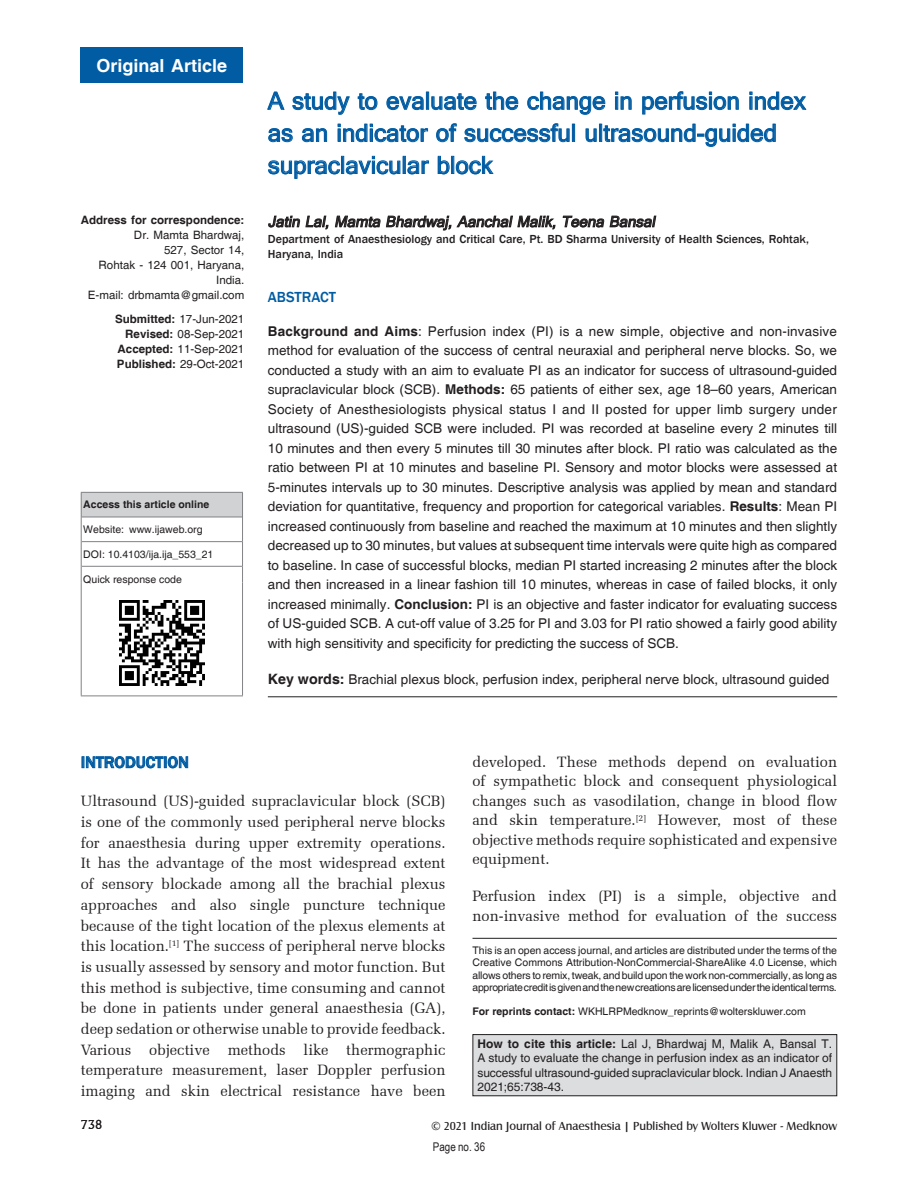
<style>
.page{position:relative;width:918px;height:1188px;background:#fff}
.page>*{position:absolute;margin:0;border:0;box-sizing:border-box;transform-origin:0 0}
.AT{font:24px/32.1px "Microsoft Sans Serif";color:#015ca3}
.AH{font:700 18px "Helvetica";color:#fff}
.t1{font:500 16.5px "Franklin Gothic";color:#015ca3}
.TX{font:15px/20.7px "Zapf Elliptical 711 BT";color:#231f20;text-align:justify}
.AU{font:italic 15px "Microsoft Sans Serif";color:#231f20}
.ABSH{font:500 15px "Franklin Gothic";color:#015ca3}
.ABS{font:13.5px/19.5px "Helvetica";color:#231f20;text-align:justify}
.KWD{font:13.5px "Helvetica";color:#231f20}
.HTC{font:12px/14.4px "Helvetica";letter-spacing:-.01em;color:#231f20;text-align:justify}
.AFF{font:500 12px/14.4px "Franklin Gothic";color:#231f20}
.t2{font:12px "Castle T";color:#231f20}
.TX-2{font:12px "Arial Narrow";color:#231f20}
.FOLIO_V{font:300 12px "Flareserif 821 BT";color:#231f20}
.ADD{font:11.55px/15px "Helvetica";color:#231f20;text-align:right}
.HIS{font:11.55px "Helvetica";color:#231f20}
.Reprint{font:10.5px/12.6px "Helvetica";letter-spacing:-.025em;color:#231f20;text-align:justify}
.WEB{font:10.5px "Helvetica";color:#231f20}
.Reprint-2{font:10.5px "Helvetica";color:#231f20}
.AAO{font:700 10.5px "Helvetica";color:#231f20}
.s1{font-weight:700}
.s2{font-weight:700;font-size:14.25px}
</style>
<div class="page">
<svg style="left:82px;top:756px;width:106px;height:13px"></svg>
<div style="left:81px;top:47px;width:162px;height:36px;background:#015ca3"></div>
<svg style="left:268px;top:215px;width:61px;height:15px"></svg>
<svg style="left:335px;top:215px;width:45px;height:13px"></svg>
<svg style="left:386px;top:215px;width:170px;height:16px"></svg>
<svg style="left:563px;top:215px;width:93px;height:13px"></svg>
<svg style="left:267px;top:91px;width:18px;height:19px"></svg>
<svg style="left:292px;top:91px;width:58px;height:24px"></svg>
<svg style="left:357px;top:93px;width:21px;height:17px"></svg>
<svg style="left:386px;top:96px;width:38px;height:14px"></svg>
<div style="left:426px;top:92px;width:3px;height:18px;border:1px solid #015ca3"></div>
<svg style="left:431px;top:93px;width:46px;height:17px"></svg>
<svg style="left:485px;top:91px;width:34px;height:19px"></svg>
<svg style="left:527px;top:91px;width:79px;height:24px"></svg>
<svg style="left:615px;top:92px;width:17px;height:18px"></svg>
<svg style="left:642px;top:91px;width:97px;height:24px"></svg>
<svg style="left:749px;top:91px;width:58px;height:19px"></svg>
<svg style="left:268px;top:128px;width:25px;height:14px"></svg>
<svg style="left:302px;top:128px;width:25px;height:14px"></svg>
<svg style="left:338px;top:123px;width:90px;height:19px"></svg>
<svg style="left:436px;top:123px;width:21px;height:19px"></svg>
<svg style="left:464px;top:123px;width:106px;height:19px"></svg>
<div style="left:572px;top:124px;width:3px;height:18px;border:1px solid #015ca3"></div>
<svg style="left:585px;top:128px;width:12px;height:14px"></svg>
<div style="left:599px;top:124px;width:3px;height:18px;border:1px solid #015ca3"></div>
<svg style="left:603px;top:123px;width:173px;height:24px"></svg>
<svg style="left:268px;top:160px;width:72px;height:19px"></svg>
<div style="left:341px;top:156px;width:3px;height:18px;border:1px solid #015ca3"></div>
<svg style="left:346px;top:156px;width:55px;height:19px"></svg>
<div style="left:403px;top:156px;width:3px;height:18px;border:1px solid #015ca3"></div>
<svg style="left:407px;top:160px;width:22px;height:15px"></svg>
<svg style="left:438px;top:156px;width:12px;height:19px"></svg>
<div style="left:451px;top:156px;width:3px;height:18px;border:1px solid #015ca3"></div>
<svg style="left:456px;top:156px;width:38px;height:19px"></svg>
<hr style="left:268px;top:696px;width:569px;height:1px;background:#231f20">
<div style="left:81px;top:492px;width:162px;height:25px;background:#d1d2d4"></div>
<hr style="left:242px;top:583px;width:1px;height:113px;background:#808285">
<hr style="left:82px;top:541px;width:45px;height:1px;background:#808285">
<hr style="left:127px;top:541px;width:115px;height:1px;background:#808285">
<hr style="left:82px;top:566px;width:45px;height:1px;background:#808285">
<hr style="left:127px;top:566px;width:115px;height:1px;background:#808285">
<hr style="left:81px;top:492px;width:46px;height:1px;background:#808285">
<hr style="left:127px;top:492px;width:116px;height:1px;background:#808285">
<hr style="left:82px;top:517px;width:45px;height:1px;background:#808285">
<hr style="left:127px;top:517px;width:115px;height:1px;background:#808285">
<svg style="left:242px;top:493px;width:1px;height:90px"></svg>
<svg style="left:81px;top:493px;width:1px;height:90px"></svg>
<hr style="left:81px;top:583px;width:1px;height:113px;background:#808285">
<hr style="left:81px;top:696px;width:46px;height:1px;background:#808285">
<hr style="left:127px;top:696px;width:116px;height:1px;background:#808285">
<img style="left:119px;top:601px;width:85px;height:85px">
<div style="left:473px;top:1035px;width:364px;height:61px;background:#dcdddf"></div>
<div style="left:472px;top:1034px;width:365px;height:62px;border:1px solid #231f20"></div>
<hr style="left:473px;top:938px;width:364px;height:1px;background:#231f20">
<p class="AH" style="left:97px;top:55px;width:132px">Original Article</p>
<p class="ADD" style="left:81px;top:213px;width:165px"><span class="s1">Address for correspondence:<br></span>Dr. Mamta Bhardwaj,<br>527, Sector 14,<br>Rohtak ‑ 124 001, Haryana,<br>India.<br>E‑mail: drbmamta@gmail.com</p>
<p class="HIS" style="left:115px;top:312px;width:131px"><span class="s1">Submitted:</span> 17‑Jun‑2021</p>
<p class="HIS" style="left:125px;top:327px;width:121px"><span class="s1">Revised:</span> 08‑Sep‑2021</p>
<p class="HIS" style="left:118px;top:342px;width:128px"><span class="s1">Accepted:</span> 11‑Sep‑2021</p>
<p class="HIS" style="left:117px;top:357px;width:129px"><span class="s1">Published:</span> 29-Oct-2021</p>
<p class="AAO" style="left:83px;top:498px;width:128px">Access this article online</p>
<p class="WEB" style="left:83px;top:523px;width:42px">Website:</p>
<p class="WEB" style="left:129px;top:523px;width:75px">www.ijaweb.org</p>
<p class="WEB" style="left:83px;top:548px;width:132px">DOI: 10.4103/ija.ija_553_21</p>
<p class="WEB" style="left:83px;top:573px;width:100px">Quick response code</p>
<p class="AT" style="left:268px;top:84px;width:539px">A study to evaluate the change in perfusion index as an indicator of successful ultrasound‑guided supraclavicular block</p>
<p class="AU" style="left:268px;top:212px;width:392px">Jatin Lal, Mamta Bhardwaj, Aanchal Malik, Teena Bansal</p>
<p class="AFF" style="left:268px;top:232px;width:543px">Department of Anaesthesiology and Critical Care, Pt. BD Sharma University of Health Sciences, Rohtak,<br>Haryana, India</p>
<p class="ABSH" style="left:268px;top:288px;width:70px">ABSTRACT</p>
<p class="ABS" style="left:268px;top:322px;width:571px"><span class="s1">Background and Aims</span>: Perfusion index (PI) is a new simple, objective and non‑invasive method for evaluation of the success of central neuraxial and peripheral nerve blocks. So, we conducted a study with an aim to evaluate PI as an indicator for success of ultrasound‑guided supraclavicular block (SCB). <span class="s1">Methods:</span> 65 patients of either sex, age 18–60 years, American Society of Anesthesiologists physical status I and II posted for upper limb surgery under ultrasound (US)‑guided SCB were included. PI was recorded at baseline every 2 minutes till 10 minutes and then every 5 minutes till 30 minutes after block. PI ratio was calculated as the ratio between PI at 10 minutes and baseline PI. Sensory and motor blocks were assessed at 5‑minutes intervals up to 30 minutes. Descriptive analysis was applied by mean and standard deviation for quantitative, frequency and proportion for categorical variables. <span class="s1">Results</span>: Mean PI increased continuously from baseline and reached the maximum at 10 minutes and then slightly decreased up to 30 minutes, but values at subsequent time intervals were quite high as compared to baseline. In case of successful blocks, median PI started increasing 2 minutes after the block and then increased in a linear fashion till 10 minutes, whereas in case of failed blocks, it only increased minimally. <span class="s1">Conclusion:</span> PI is an objective and faster indicator for evaluating success of US‑guided SCB. A cut‑off value of 3.25 for PI and 3.03 for PI ratio showed a fairly good ability with high sensitivity and specificity for predicting the success of SCB.</p>
<p class="KWD" style="left:268px;top:671px;width:563px"><span class="s2">Key words:</span> Brachial plexus block, perfusion index, peripheral nerve block, ultrasound guided</p>
<h1 class="t1" style="left:81px;top:752px;width:110px">INTRODUCTION</h1>
<p class="TX" style="left:81px;top:791px;width:366px">Ultrasound (US)‑guided supraclavicular block (SCB) is one of the commonly used peripheral nerve blocks for anaesthesia during upper extremity operations.<br>It has the advantage of the most widespread extent of sensory blockade among all the brachial plexus approaches and also single puncture technique because of the tight location of the plexus elements at this location.<sup>[1]</sup> The success of peripheral nerve blocks is usually assessed by sensory and motor function. But this method is subjective, time consuming and cannot be done in patients under general anaesthesia (GA), deep sedation or otherwise unable to provide feedback.<br>Various objective methods like thermographic temperature measurement, laser Doppler perfusion imaging and skin electrical resistance have been</p>
<p class="TX" style="left:472px;top:752px;width:366px;line-height:19.5px">developed. These methods depend on evaluation of sympathetic block and consequent physiological changes such as vasodilation, change in blood flow and skin temperature.<sup>[2]</sup> However, most of these objective methods require sophisticated and expensive equipment.</p>
<p class="TX" style="left:472px;top:886px;width:366px;line-height:19.5px">Perfusion index (PI) is a simple, objective and non‑invasive method for evaluation of the success</p>
<p class="Reprint" style="left:473px;top:944px;width:366px">This is an open access journal, and articles are distributed under the terms of the Creative Commons Attribution‑NonCommercial‑ShareAlike 4.0 License, which allows others to remix, tweak, and build upon the work non‑commercially, as long as appropriate credit is given and the new creations are licensed under the identical terms.</p>
<p class="Reprint-2" style="left:473px;top:1005px;width:335px"><span class="s1">For reprints contact:</span> WKHLRPMedknow_reprints@wolterskluwer.com</p>
<p class="HTC" style="left:478px;top:1037px;width:356px"><span class="s1">How to cite this article:</span> Lal J, Bhardwaj M, Malik A, Bansal T.<br>A study to evaluate the change in perfusion index as an indicator of successful ultrasound‑guided supraclavicular block. Indian J Anaesth 2021;65:738-43.</p>
<p class="FOLIO_V" style="left:81px;top:1117px;width:23px">738</p>
<p class="t2" style="left:431px;top:1119px;width:407px">© 2021 Indian Journal of Anaesthesia | Published by Wolters Kluwer - Medknow</p>
<p class="TX-2" style="left:433px;top:1138px;width:54px">Page no. 36</p>
</div>
